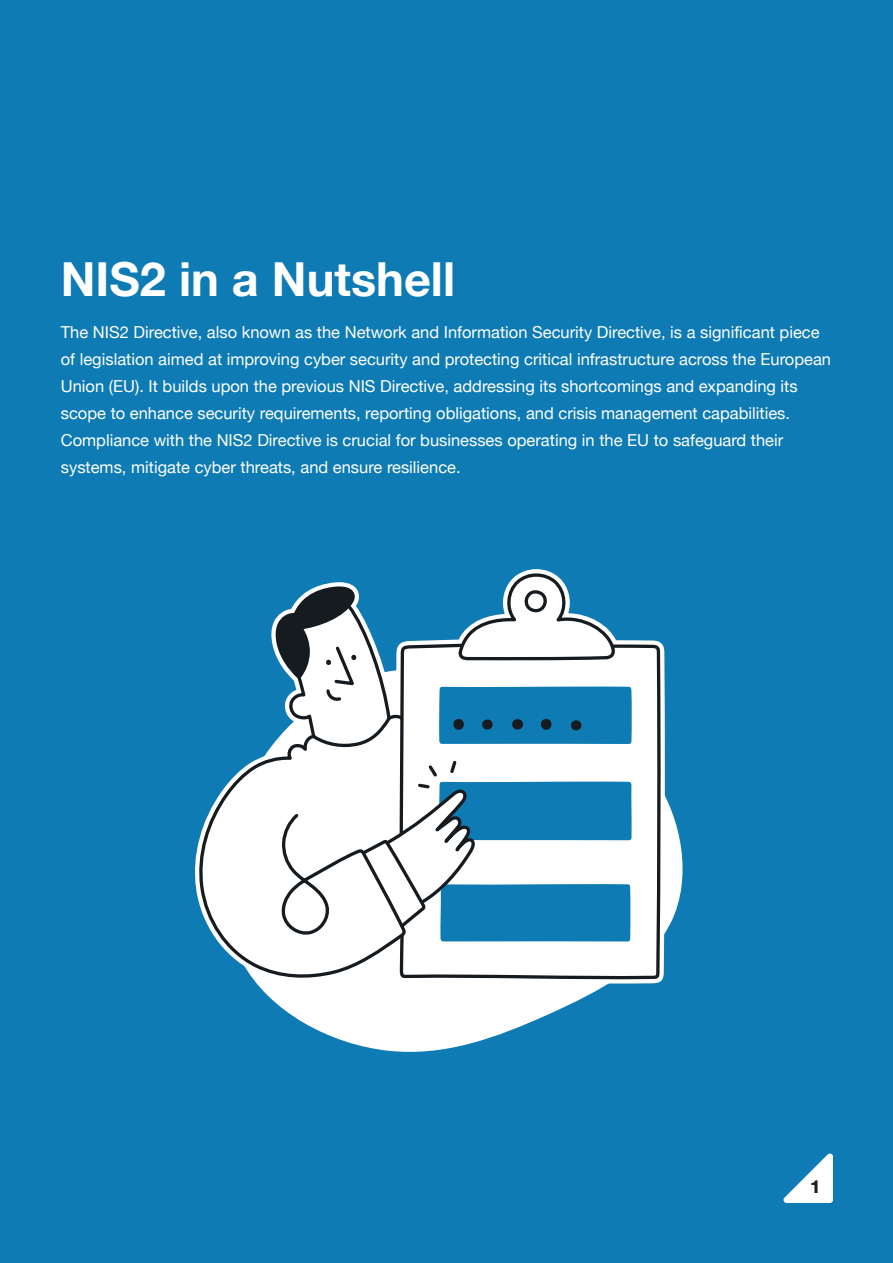
<style>
.page{position:relative;width:893px;height:1263px;background:#0e7bb4}
.page>*{position:absolute;margin:0;border:0;box-sizing:border-box;transform-origin:0 0}
.t1{font:700 46.95px "Helvetica Neue";color:#fff}
.t2{font:700 17.7px "Helvetica Neue";color:#231f20}
.t3{font:16.5px/27px "Helvetica Neue";color:#fff}
</style>
<div class="page">
<svg style="left:783px;top:1153px;width:50px;height:50px"></svg>
<svg style="left:256px;top:796px;width:427px;height:256px;fill:#fff"></svg>
<svg style="left:197px;top:733px;width:211px;height:249px"></svg>
<svg style="left:398px;top:582px;width:262px;height:398px"></svg>
<svg style="left:272px;top:586px;width:134px;height:165px"></svg>
<svg style="left:455px;top:569px;width:160px;height:93px"></svg>
<svg style="left:439px;top:686px;width:193px;height:58px"></svg>
<svg style="left:359px;top:758px;width:273px;height:183px"></svg>
<h1 class="t1" style="left:61px;top:242px;width:396px">NIS2 in a Nutshell</h1>
<p class="t3" style="left:61px;top:319px;width:772px">The NIS2 Directive, also known as the Network and Information Security Directive, is a significant piece of legislation aimed at improving cyber security and protecting critical infrastructure across the European Union (EU). It builds upon the previous NIS Directive, addressing its shortcomings and expanding its scope to enhance security requirements, reporting obligations, and crisis management capabilities.<br>Compliance with the NIS2 Directive is crucial for businesses operating in the EU to safeguard their systems, mitigate cyber threats, and ensure resilience.</p>
<p class="t2" style="left:810px;top:1172px;width:11px">1</p>
</div>
